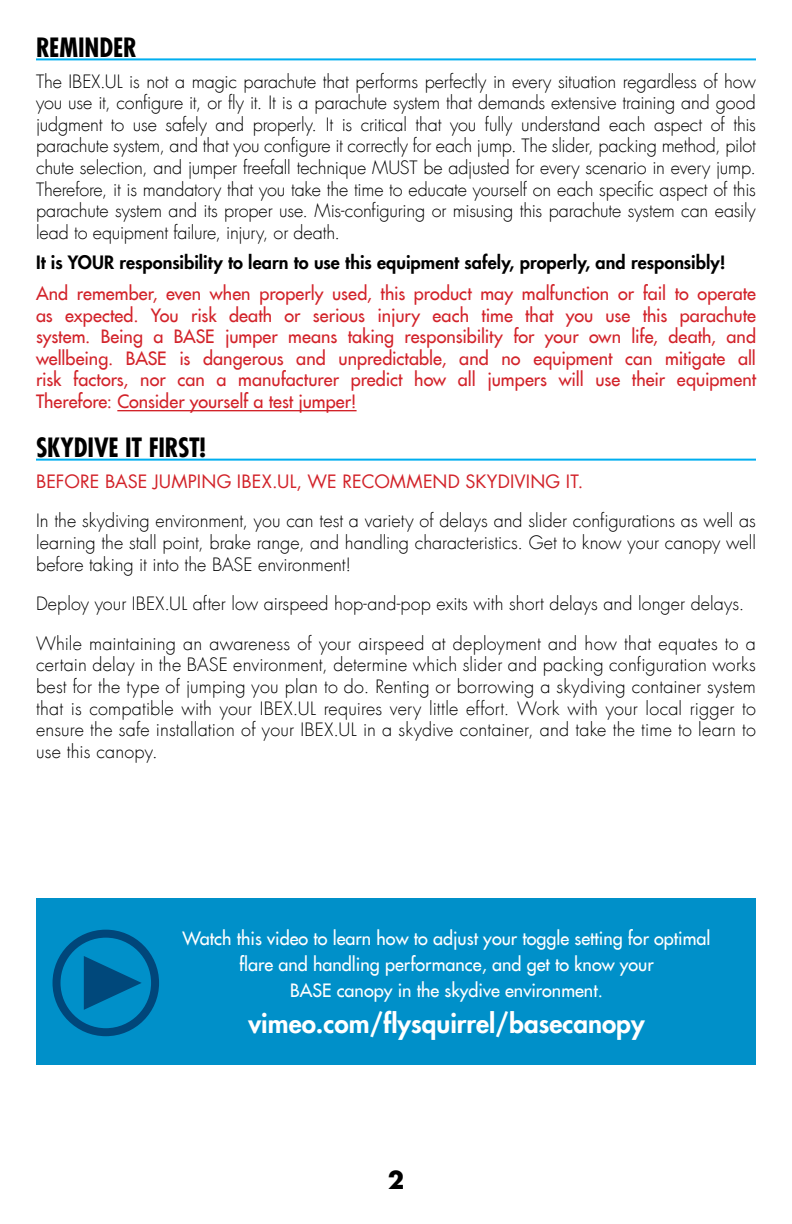
<style>
.page{position:relative;width:792px;height:1224px;background:#fff}
.page>*{position:absolute;margin:0;border:0;box-sizing:border-box;transform-origin:0 0}
.t1{font:800 26px "Futura LT";color:#fff}
.Section_Header{font:700 condensed 26px "Futura LT";letter-spacing:-.005em;color:#000}
.t2{font:700 24px "Futura LT";color:#000}
.Body{font:300 18px/21.6px "Futura LT";letter-spacing:.005em;color:#000;text-align:justify}
.Sub-header{font:300 18px/21.6px "Futura LT";letter-spacing:-.01em;color:#000;text-align:justify}
.Body-2{font:18px/21.6px "Futura LT";color:#d2232a;text-align:justify}
.t3{font:18px/26px "Futura LT";color:#fff;text-align:center}
.Sub-header-2{font:800 18px "Futura LT";letter-spacing:.005em;color:#000}
.Body-3{font:18px "Futura LT";letter-spacing:.005em;color:#d2232a}
</style>
<div class="page">
<hr style="left:36px;top:58px;width:720px;height:2px;background:#00aeef">
<hr style="left:117px;top:410px;width:240px;height:1px;background:#d2232a">
<hr style="left:36px;top:459px;width:720px;height:2px;background:#00aeef">
<div style="left:36px;top:899px;width:720px;height:166px;background:#0090c9"></div>
<div style="left:53px;top:930px;width:106px;height:106px;border:8px solid #00467a;border-radius:50%"></div>
<svg style="left:84px;top:956px;width:58px;height:54px"></svg>
<p class="Section_Header" style="left:36px;top:31px;width:102px">REMINDER</p>
<p class="Sub-header" style="left:36px;top:71px;width:722px">The IBEX.UL is not a magic parachute that performs perfectly in every situation regardless of how you use it, configure it, or fly it. It is a parachute system that demands extensive training and good judgment to use safely and properly. It is critical that you fully understand each aspect of this parachute system, and that you configure it correctly for each jump. The slider, packing method, pilot chute selection, and jumper freefall technique MUST be adjusted for every scenario in every jump.<br>Therefore, it is mandatory that you take the time to educate yourself on each specific aspect of this parachute system and its proper use. Mis-configuring or misusing this parachute system can easily lead to equipment failure, injury, or death.</p>
<p class="Sub-header-2" style="left:36px;top:251px;width:691px">It is YOUR responsibility to learn to use this equipment safely, properly, and responsibly!</p>
<p class="Body-2" style="left:36px;top:282px;width:722px">And remember, even when properly used, this product may malfunction or fail to operate as expected. You risk death or serious injury each time that you use this parachute system. Being a BASE jumper means taking responsibility for your own life, death, and wellbeing. BASE is dangerous and unpredictable, and no equipment can mitigate all risk factors, nor can a manufacturer predict how all jumpers will use their equipment Therefore: Consider yourself a test jumper!</p>
<p class="Section_Header" style="left:36px;top:431px;width:172px">SKYDIVE IT FIRST!</p>
<p class="Body-3" style="left:36px;top:470px;width:549px">BEFORE BASE JUMPING IBEX.UL, WE RECOMMEND SKYDIVING IT.</p>
<p class="Body" style="left:36px;top:511px;width:722px">In the skydiving environment, you can test a variety of delays and slider configurations as well as learning the stall point, brake range, and handling characteristics. Get to know your canopy well before taking it into the BASE environment!</p>
<p class="Body" style="left:36px;top:593px;width:710px">Deploy your IBEX.UL after low airspeed hop-and-pop exits with short delays and longer delays.</p>
<p class="Body" style="left:36px;top:633px;width:722px">While maintaining an awareness of your airspeed at deployment and how that equates to a certain delay in the BASE environment, determine which slider and packing configuration works best for the type of jumping you plan to do. Renting or borrowing a skydiving container system that is compatible with your IBEX.UL requires very little effort. Work with your local rigger to ensure the safe installation of your IBEX.UL in a skydive container, and take the time to learn to use this canopy.</p>
<p class="t3" style="left:182px;top:926px;width:530px">Watch this video to learn how to adjust your toggle setting for optimal flare and handling performance, and get to know your<br>BASE canopy in the skydive environment.</p>
<p class="t1" style="left:249px;top:1006px;width:397px">vimeo.com/flysquirrel/basecanopy</p>
<p class="t2" style="left:388px;top:1164px;width:18px">2</p>
</div>
